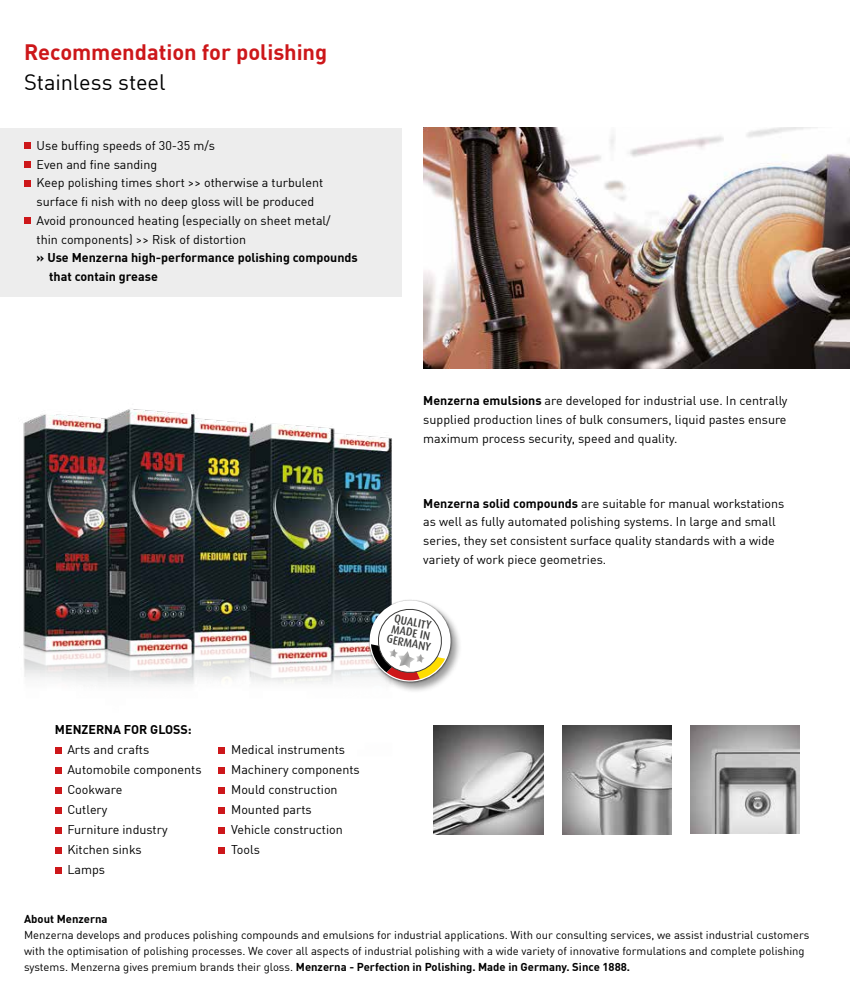
<style>
.page{position:relative;width:850px;height:993px;background:#fff}
.page>*{position:absolute;margin:0;border:0;box-sizing:border-box;transform-origin:0 0}
.t1{font:700 21.88px "DIN Offc Pro";letter-spacing:-.005em;color:#cd171a}
.t2{font:21.88px "DIN Offc Pro";letter-spacing:-.005em;color:#000}
.t3{font:12.5px/18.8px "DIN Offc Pro";color:#000}
.t4{font:700 12.5px/18.8px "DIN Offc Pro";color:#000}
.t5{font:500 11.75px/10.5px "Dax";color:#3c3c3b;text-align:center;scale:.9 1}
.t6{font:11.25px/16.2px "DIN Offc Pro";color:#000}
.t7{font:700 11.25px "DIN Offc Pro";color:#000}
.s1{font-weight:700}
</style>
<div class="page">
<div style="left:0;top:128px;width:401px;height:168px;background:#ededed"></div>
<img style="left:423px;top:127px;width:427px;height:241px">
<svg style="left:24px;top:143px;width:6px;height:6px"></svg>
<div style="left:24px;top:161px;width:6px;height:7px;background:#cd171a"></div>
<svg style="left:24px;top:180px;width:6px;height:6px"></svg>
<svg style="left:24px;top:218px;width:6px;height:6px"></svg>
<img style="left:19px;top:409px;width:373px;height:345px">
<img style="left:354px;top:586px;width:106px;height:112px">
<svg style="left:367px;top:598px;width:86px;height:85px"></svg>
<svg style="left:55px;top:747px;width:6px;height:6px"></svg>
<svg style="left:219px;top:747px;width:6px;height:6px"></svg>
<svg style="left:55px;top:767px;width:6px;height:6px"></svg>
<svg style="left:219px;top:767px;width:6px;height:6px"></svg>
<svg style="left:55px;top:787px;width:6px;height:6px"></svg>
<svg style="left:219px;top:787px;width:6px;height:6px"></svg>
<svg style="left:55px;top:807px;width:6px;height:6px"></svg>
<svg style="left:219px;top:807px;width:6px;height:6px"></svg>
<svg style="left:55px;top:827px;width:6px;height:6px"></svg>
<svg style="left:219px;top:827px;width:6px;height:6px"></svg>
<svg style="left:55px;top:847px;width:6px;height:6px"></svg>
<svg style="left:219px;top:847px;width:6px;height:6px"></svg>
<svg style="left:55px;top:867px;width:6px;height:6px"></svg>
<img style="left:433px;top:725px;width:110px;height:108px">
<img style="left:562px;top:725px;width:109px;height:109px">
<img style="left:690px;top:725px;width:109px;height:108px">
<h1 class="t1" style="left:24px;top:34px;width:305px">Recommendation for polishing</h1>
<h1 class="t2" style="left:24px;top:65px;width:143px">Stainless steel</h1>
<p class="t3" style="left:37px;top:135px;width:295px">Use buffing speeds of 30-35 m/s<br>Even and fine sanding<br>Keep polishing times short &gt;&gt; otherwise a turbulent surface fi nish with no deep gloss will be produced Avoid pronounced heating (especially on sheet metal/ thin components) &gt;&gt; Risk of distortion</p>
<p class="t4" style="left:49px;top:247px;width:310px;text-indent:-12px">» Use Menzerna high-performance polishing compounds that contain grease</p>
<p class="t3" style="left:423px;top:390px;width:366px;text-align:justify"><span class="s1">Menzerna emulsions</span> are developed for industrial use. In centrally supplied production lines of bulk consumers, liquid pastes ensure maximum process security, speed and quality.</p>
<p class="t3" style="left:423px;top:492px;width:362px"><span class="s1">Menzerna solid compounds</span> are suitable for manual workstations as well as fully automated polishing systems. In large and small series, they set consistent surface quality standards with a wide variety of work piece geometries.</p>
<p class="t5" style="left:392px;top:612px;width:51px;rotate:11deg">QUALITY<br>MADE IN<br>GERMANY</p>
<p class="t4" style="left:55px;top:718px;width:138px">MENZERNA FOR GLOSS:</p>
<p class="t3" style="left:67px;top:739px;width:83px">Arts and crafts</p>
<p class="t3" style="left:231px;top:739px;width:115px">Medical instruments</p>
<p class="t3" style="left:67px;top:759px;width:136px">Automobile components</p>
<p class="t3" style="left:231px;top:759px;width:130px">Machinery components</p>
<p class="t3" style="left:67px;top:779px;width:56px">Cookware</p>
<p class="t3" style="left:231px;top:779px;width:108px">Mould construction</p>
<p class="t3" style="left:67px;top:799px;width:42px">Cutlery</p>
<p class="t3" style="left:231px;top:799px;width:82px">Mounted parts</p>
<p class="t3" style="left:67px;top:819px;width:102px">Furniture industry</p>
<p class="t3" style="left:231px;top:819px;width:113px">Vehicle construction</p>
<p class="t3" style="left:67px;top:839px;width:76px">Kitchen sinks</p>
<p class="t3" style="left:231px;top:839px;width:30px">Tools</p>
<p class="t3" style="left:67px;top:859px;width:39px">Lamps</p>
<p class="t7" style="left:24px;top:908px;width:85px">About Menzerna</p>
<p class="t6" style="left:24px;top:925px;width:786px">Menzerna develops and produces polishing compounds and emulsions for industrial applications. With our consulting services, we assist industrial customers with the optimisation of polishing processes. We cover all aspects of industrial polishing with a wide variety of innovative formulations and complete polishing systems. Menzerna gives premium brands their gloss. <span class="s1">Menzerna - Perfection in Polishing. Made in Germany. Since 1888.</span></p>
</div>
